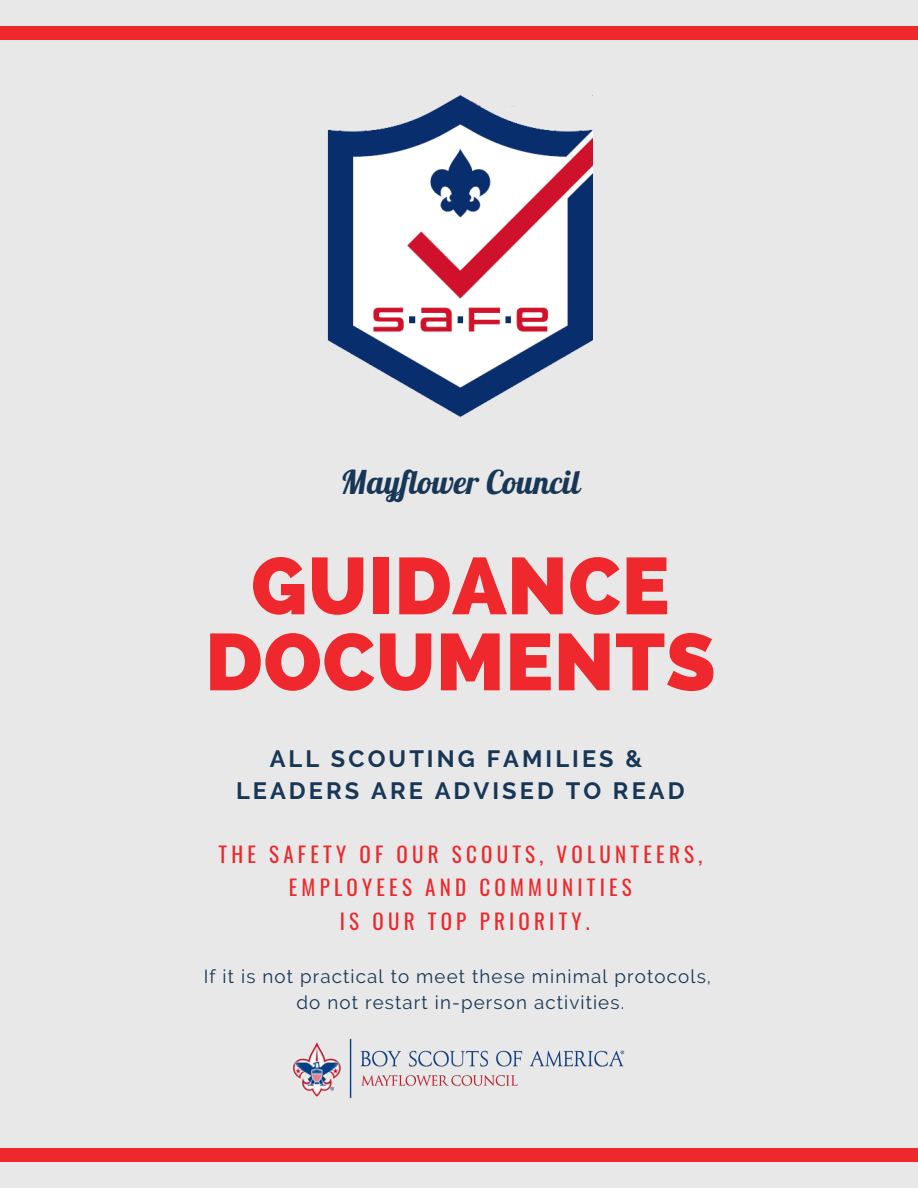
<style>
.page{position:relative;width:918px;height:1188px;background:#e8e8e8}
.page>*{position:absolute;margin:0;border:0;box-sizing:border-box;transform-origin:0 0}
.t1{font:800 80.1px/76.1px "Raleway";letter-spacing:.01em;color:#ee282c;text-align:center}
.t2{font:italic 700 32.85px "Lobster Two";color:#183757}
.t3{font:700 23.55px/31.8px "Raleway";letter-spacing:.13em;color:#183757;text-align:center}
.t4{font:21px/33.6px "Oswald";letter-spacing:.2em;color:#ee282c;text-align:center}
.t5{font:18.75px/26.5px "Raleway";letter-spacing:.06em;color:#183757;text-align:center}
</style>
<div class="page">
<div style="left:0;top:26px;width:918px;height:14px;background:#ee282c"></div>
<div style="left:0;top:1148px;width:918px;height:14px;background:#ee282c"></div>
<img style="left:327px;top:95px;width:266px;height:322px">
<img style="left:293px;top:1038px;width:332px;height:61px">
<h2 class="t2" style="left:341px;top:462px;width:240px">Mayflower Council</h2>
<h1 class="t1" style="left:205px;top:548px;width:512px">GUIDANCE<br>DOCUMENTS</h1>
<p class="t3" style="left:236px;top:743px;width:450px">ALL SCOUTING FAMILIES &amp;<br>LEADERS ARE ADVISED TO READ</p>
<p class="t4" style="left:218px;top:837px;width:485px">THE SAFETY OF OUR SCOUTS, VOLUNTEERS,<br>EMPLOYEES AND COMMUNITIES<br>IS OUR TOP PRIORITY.</p>
<p class="t5" style="left:204px;top:963px;width:509px">If it is not practical to meet these minimal protocols, do not restart in-person activities.</p>
</div>
